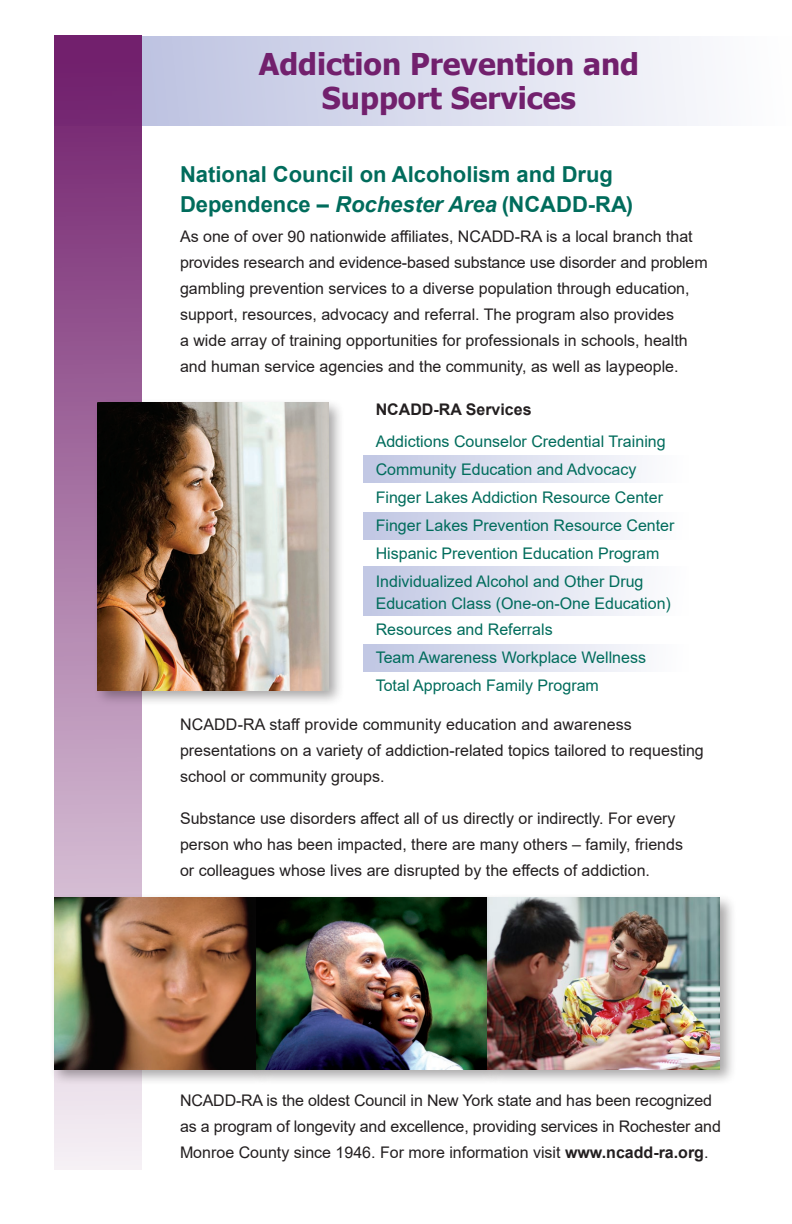
<style>
.page{position:relative;width:792px;height:1224px;background:#fff}
.page>*{position:absolute;margin:0;border:0;box-sizing:border-box;transform-origin:0 0}
.Paragraph_Style_1{font:700 30px "Tahoma";color:#72206d}
.Paragraph_Style_1-2{font:700 22px/30px "Arial";color:#006c5c}
.Paragraph_Style_1-3{font:16px/26px "Arial";color:#231f20}
.t1{font:16px/22px "Arial";color:#006c5c}
.t2{font:700 16px "Arial";color:#231f20}
.s1{font-style:italic}
.s2{font-weight:700}
</style>
<div class="page">
<div style="left:363px;top:512px;width:326px;height:28px;background:linear-gradient(to right,#c0c6e3,#fefefe)"></div>
<div style="left:363px;top:455px;width:326px;height:28px;background:linear-gradient(to right,#c0c6e3,#fefefe)"></div>
<div style="left:363px;top:567px;width:326px;height:49px;background:linear-gradient(to right,#c1c7e3,#fefefe)"></div>
<div style="left:363px;top:644px;width:326px;height:28px;background:linear-gradient(to right,#c0c6e3,#fefefe)"></div>
<svg style="left:142px;top:36px;width:557px;height:90px;background:#d9dced"></svg>
<svg style="left:54px;top:36px;width:88px;height:1134px;background:#a876a5"></svg>
<div style="left:49px;top:893px;width:225px;height:193px;background:#231f20;opacity:.4"></div>
<img style="left:54px;top:898px;width:197px;height:171px">
<div style="left:251px;top:893px;width:253px;height:193px;background:#231f20;opacity:.4"></div>
<div style="left:482px;top:893px;width:255px;height:193px;background:#231f20;opacity:.4"></div>
<div style="left:93px;top:398px;width:253px;height:309px;background:#231f20;opacity:.4"></div>
<img style="left:98px;top:403px;width:230px;height:287px">
<p class="Paragraph_Style_1" style="left:259px;top:43px;width:382px">Addiction Prevention and</p>
<p class="Paragraph_Style_1" style="left:322px;top:77px;width:256px">Support Services</p>
<p class="Paragraph_Style_1-2" style="left:180px;top:160px;width:455px">National Council on Alcoholism and Drug<br>Dependence – <span class="s1">Rochester Area</span> (NCADD-RA)</p>
<p class="Paragraph_Style_1-3" style="left:180px;top:224px;width:529px">As one of over 90 nationwide affiliates, NCADD-RA is a local branch that provides research and evidence-based substance use disorder and problem gambling prevention services to a diverse population through education, support, resources, advocacy and referral. The program also provides<br>a wide array of training opportunities for professionals in schools, health and human service agencies and the community, as well as laypeople.</p>
<p class="t2" style="left:376px;top:398px;width:157px">NCADD-RA Services</p>
<p class="t1" style="left:376px;top:430px;width:291px">Addictions Counselor Credential Training</p>
<p class="t1" style="left:376px;top:458px;width:262px">Community Education and Advocacy</p>
<p class="t1" style="left:376px;top:486px;width:289px">Finger Lakes Addiction Resource Center</p>
<p class="t1" style="left:376px;top:514px;width:300px">Finger Lakes Prevention Resource Center</p>
<p class="t1" style="left:376px;top:542px;width:285px">Hispanic Prevention Education Program</p>
<p class="t1" style="left:376px;top:570px;width:297px">Individualized Alcohol and Other Drug<br>Education Class (One-on-One Education)</p>
<p class="t1" style="left:376px;top:618px;width:178px">Resources and Referrals</p>
<p class="t1" style="left:376px;top:646px;width:272px">Team Awareness Workplace Wellness</p>
<p class="t1" style="left:376px;top:674px;width:225px">Total Approach Family Program</p>
<p class="Paragraph_Style_1-3" style="left:180px;top:712px;width:525px">NCADD-RA staff provide community education and awareness presentations on a variety of addiction-related topics tailored to requesting school or community groups.</p>
<p class="Paragraph_Style_1-3" style="left:180px;top:806px;width:505px">Substance use disorders affect all of us directly or indirectly. For every person who has been impacted, there are many others – family, friends or colleagues whose lives are disrupted by the effects of addiction.</p>
<p class="Paragraph_Style_1-3" style="left:180px;top:1088px;width:542px">NCADD-RA is the oldest Council in New York state and has been recognized as a program of longevity and excellence, providing services in Rochester and<br>Monroe County since 1946. For more information visit <span class="s2">www.ncadd-ra.org</span>.</p>
</div>
